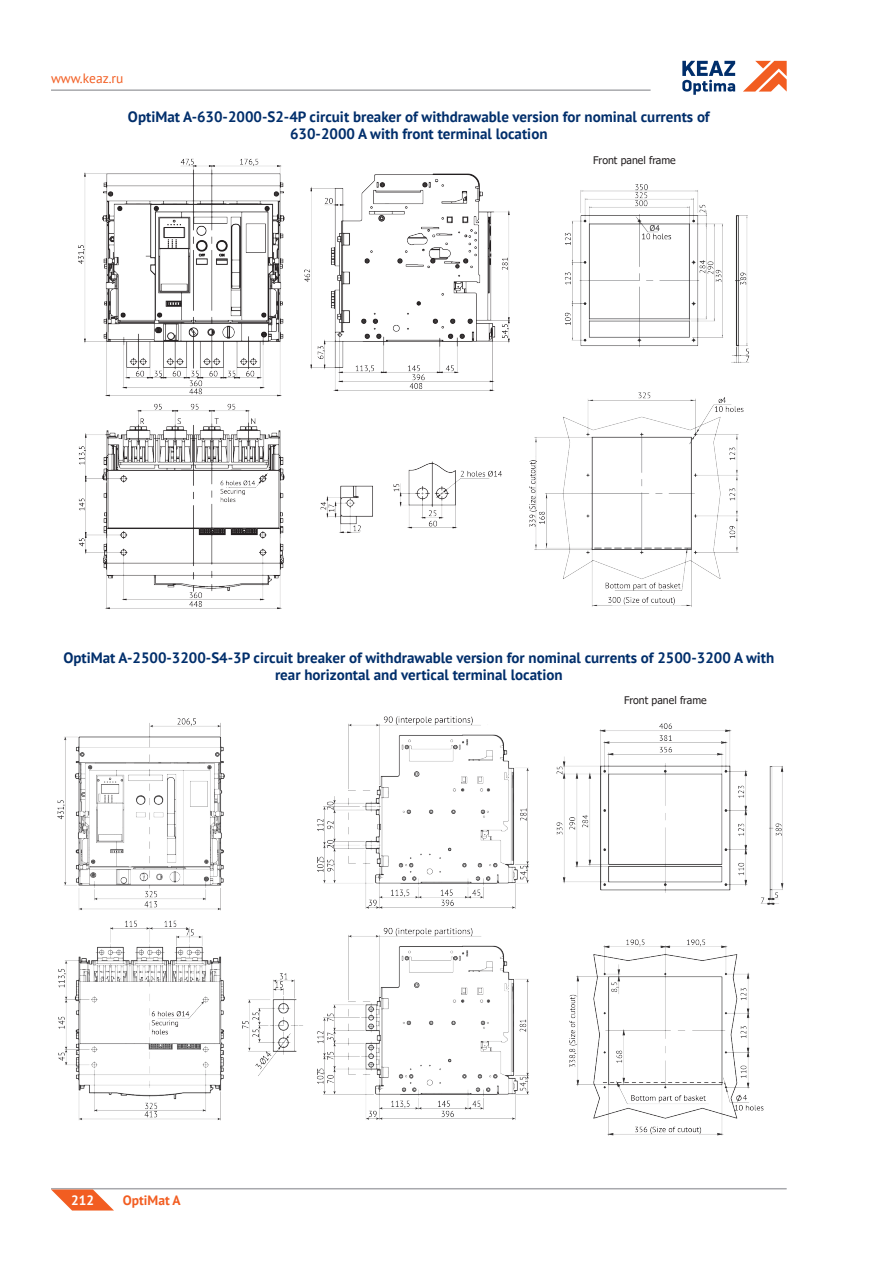
<style>
.page{position:relative;width:893px;height:1263px;background:#fff}
.page>*{position:absolute;margin:0;border:0;box-sizing:border-box;transform-origin:0 0}
.t1{font:700 15px/16.5px "PT Sans";color:#002e6b;text-align:center}
.t2{font:13.5px "PT Sans";color:#f25d21}
.t3{font:700 13.5px "PT Sans";color:#f25d21}
.t4{font:700 12px "Tahoma";color:#fff}
.t5{font:10.5px "Tahoma";color:#231f20}
</style>
<div class="page">
<svg style="left:743px;top:61px;width:44px;height:31px"></svg>
<svg style="left:682px;top:61px;width:53px;height:34px"></svg>
<hr style="left:51px;top:1188px;width:736px;height:1px;background:#a8a9ad">
<hr style="left:51px;top:89px;width:600px;height:2px;background:#a8a9ad">
<svg style="left:51px;top:1189px;width:63px;height:21px"></svg>
<img style="left:78px;top:158px;width:672px;height:451px">
<img style="left:57px;top:716px;width:727px;height:420px">
<p class="t2" style="left:51px;top:69px;width:74px">www.keaz.ru</p>
<p class="t1" style="left:128px;top:108px;width:583px">OptiMat A-630-2000-S2-4P circuit breaker of withdrawable version for nominal currents of</p>
<p class="t1" style="left:290px;top:125px;width:259px">630-2000 A with front terminal location</p>
<p class="t5" style="left:593px;top:153px;width:84px">Front panel frame</p>
<p class="t1" style="left:63px;top:649px;width:712px">OptiMat A-2500-3200-S4-3P circuit breaker of withdrawable version for nominal currents of 2500-3200 А with rear horizontal and vertical terminal location</p>
<p class="t5" style="left:624px;top:693px;width:84px">Front panel frame</p>
<p class="t4" style="left:71px;top:1192px;width:24px">212</p>
<p class="t3" style="left:123px;top:1191px;width:59px">OptiMat A</p>
</div>
